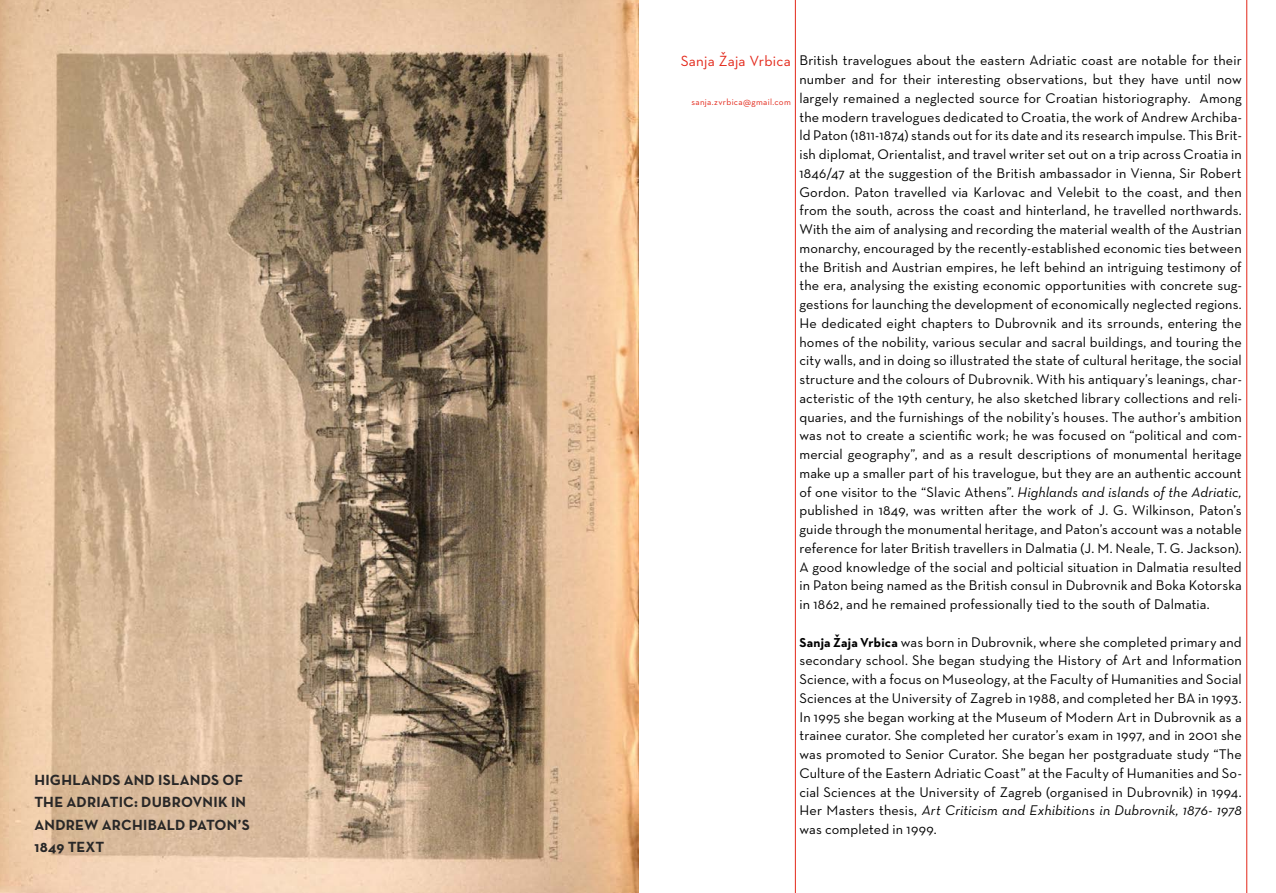
<style>
.page{position:relative;width:1276px;height:893px;background:#fff}
.page>*{position:absolute;margin:0;border:0;box-sizing:border-box;transform-origin:0 0}
.t1{font:700 15px "Neutra Text CE";letter-spacing:.015em;color:#282727}
.t2{font:500 15px "Neutra Text CE";letter-spacing:.015em;color:#e32719}
.t3{font:500 14.25px/18.8px "Neutra Text CE";letter-spacing:.01em;color:#000;text-align:justify}
.t4{font:500 9px "Neutra Text CE";letter-spacing:.035em;color:#e32719}
.s1{font-style:italic}
.s2{font-weight:700;font-size:13.2px}
</style>
<div class="page">
<hr style="left:795px;top:0;width:1px;height:893px;background:#e32719">
<hr style="left:1246px;top:0;width:1px;height:893px;background:#e32719">
<img style="left:0;top:0;width:638px;height:893px">
<p class="t1" style="left:34px;top:770px;width:49px">HIGHLANDS</p>
<p class="t1" style="left:124px;top:770px;width:12px">AND</p>
<p class="t1" style="left:158px;top:770px;width:10px">ISLANDS</p>
<p class="t1" style="left:222px;top:770px;width:22px">O F</p>
<p class="t1" style="left:34px;top:793px;width:52px">THE ADRIATIC</p>
<p class="t1" style="left:134px;top:793px;width:48px">: DUBROVNIK</p>
<p class="t1" style="left:231px;top:793px;width:8px">IN</p>
<p class="t1" style="left:34px;top:815px;width:21px">ANDRE</p>
<p class="t1" style="left:84px;top:815px;width:83px">W ARCHIBALD</p>
<p class="t1" style="left:189px;top:815px;width:20px">PATON</p>
<p class="t1" style="left:238px;top:815px;width:12px">’S</p>
<p class="t1" style="left:34px;top:838px;width:68px">1849 TEXT</p>
<p class="t2" style="left:680px;top:51px;width:112px">Sanja Žaja Vrbica</p>
<p class="t4" style="left:691px;top:96px;width:101px">sanja.zvrbica@gmail.com</p>
<p class="t3" style="left:799px;top:51px;width:444px">British travelogues about the eastern Adriatic coast are notable for their number and for their interesting observations, but they have until now largely remained a neglected source for Croatian historiography. Among the modern travelogues dedicated to Croatia, the work of Andrew Archiba&shy;ld Paton (1811-1874) stands out for its date and its research impulse. This Brit&shy;ish diplomat, Orientalist, and travel writer set out on a trip across Croatia in 1846/47 at the suggestion of the British ambassador in Vienna, Sir Robert Gordon. Paton travelled via Karlovac and Velebit to the coast, and then from the south, across the coast and hinterland, he travelled northwards.<br>With the aim of analysing and recording the material wealth of the Austrian monarchy, encouraged by the recently-established economic ties between the British and Austrian empires, he left behind an intriguing testimony of the era, analysing the existing economic opportunities with concrete sug&shy;gestions for launching the development of economically neglected regions.<br>He dedicated eight chapters to Dubrovnik and its srrounds, entering the homes of the nobility, various secular and sacral buildings, and touring the city walls, and in doing so illustrated the state of cultural heritage, the social structure and the colours of Dubrovnik. With his antiquary’s leanings, char&shy;acteristic of the 19th century, he also sketched library collections and reli&shy;quaries, and the furnishings of the nobility’s houses. The author’s ambition was not to create a scientific work; he was focused on “political and com&shy;mercial geography”, and as a result descriptions of monumental heritage make up a smaller part of his travelogue, but they are an authentic account of one visitor to the “Slavic Athens”. <span class="s1">Highlands and islands of the Adriatic, </span>published in 1849, was written after the work of J. G. Wilkinson, Paton’s guide through the monumental heritage, and Paton’s account was a notable reference for later British travellers in Dalmatia (J. M. Neale, T. G. Jackson).<br>A good knowledge of the social and polticial situation in Dalmatia resulted in Paton being named as the British consul in Dubrovnik and Boka Kotorska in 1862, and he remained professionally tied to the south of Dalmatia.</p>
<p class="t3" style="left:799px;top:632px;width:444px"><span class="s2">SANJA ŽAJA VRBICA</span> was born in Dubrovnik, where she completed primary and secondary school. She began studying the History of Art and Information Science, with a focus on Museology, at the Faculty of Humanities and Social Sciences at the University of Zagreb in 1988, and completed her BA in 1993.<br>In 1995 she began working at the Museum of Modern Art in Dubrovnik as a trainee curator. She completed her curator’s exam in 1997, and in 2001 she was promoted to Senior Curator. She began her postgraduate study “The Culture of the Eastern Adriatic Coast” at the Faculty of Humanities and So&shy;cial Sciences at the University of Zagreb (organised in Dubrovnik) in 1994.<br>Her Masters thesis, <span class="s1">Art Criticism and Exhibitions in Dubrovnik, 1876- 1978 </span>was completed in 1999.</p>
</div>
